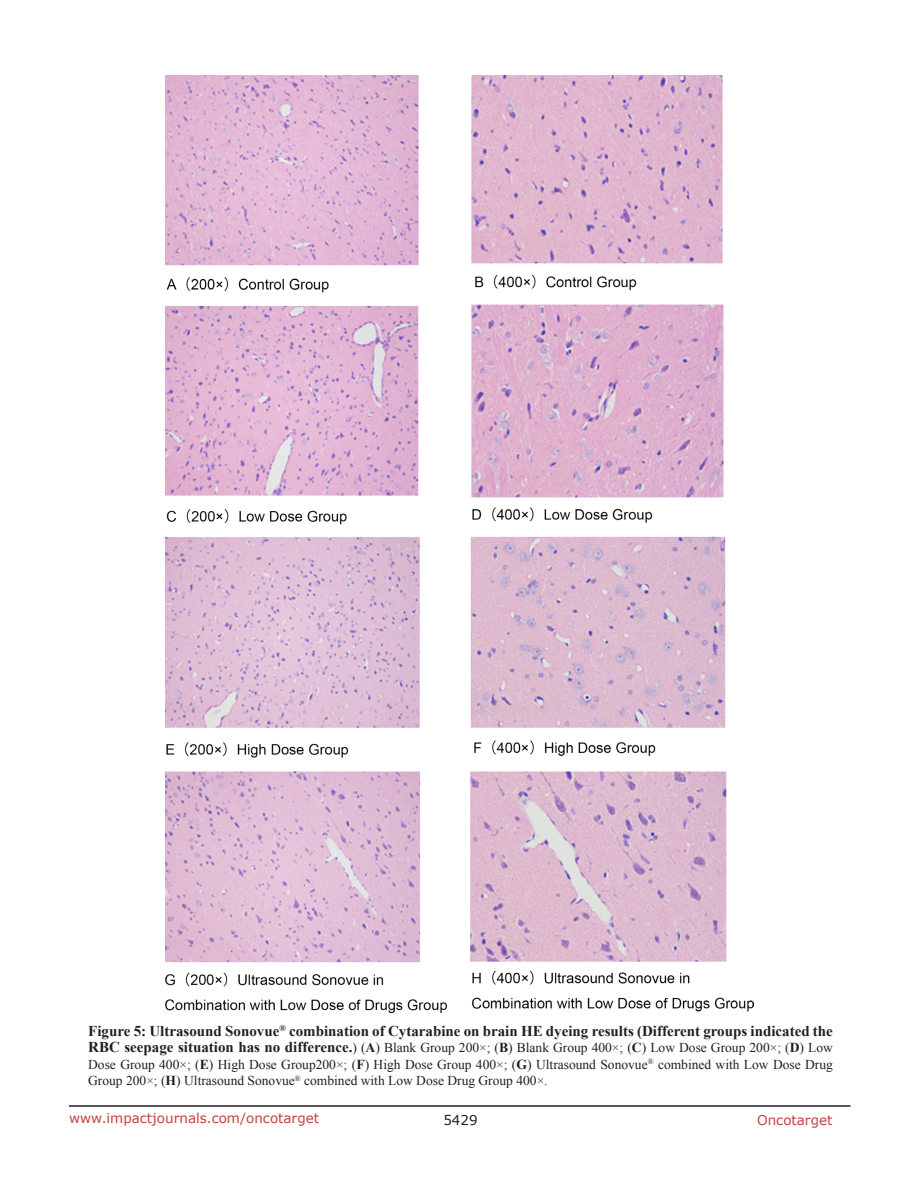
<style>
.page{position:relative;width:918px;height:1188px;background:#fff}
.page>*{position:absolute;margin:0;border:0;box-sizing:border-box;transform-origin:0 0}
.Figuretrx{font:700 15px "Times New Roman";color:#231f20}
.Figuretrx-2{font:13.5px/16.4px "Times New Roman";color:#231f20;text-align:justify}
.t1{font:13.5px "Verdana";color:#c24141}
.t2{font:13.5px "Verdana";color:#231f20}
.s1{font-weight:700;font-size:15px}
.s2{font-size:13.65px}
.s3{font-weight:700;font-size:13.65px}
</style>
<div class="page">
<hr style="left:69px;top:1105px;width:781px;height:2px;background:#231f20">
<img style="left:166px;top:76px;width:588px;height:937px">
<p class="Figuretrx" style="left:88px;top:1021px;width:746px">Figure 5: Ultrasound Sonovue<sup>®</sup> combination of Cytarabine on brain HE dyeing results (Different groups indicated the</p>
<p class="Figuretrx-2" style="left:88px;top:1039px;width:746px"><span class="s1">RBC seepage situation has no difference.</span>) <span class="s2">(</span><span class="s3">A</span><span class="s2">)</span> Blank Group 200×; <span class="s2">(</span><span class="s3">B</span><span class="s2">)</span> Blank Group 400×; <span class="s2">(</span><span class="s3">C</span><span class="s2">)</span> Low Dose Group 200×; <span class="s2">(</span><span class="s3">D</span><span class="s2">)</span> Low Dose Group 400×; <span class="s2">(</span><span class="s3">E</span><span class="s2">)</span> High Dose Group200×; <span class="s2">(</span><span class="s3">F</span><span class="s2">)</span> High Dose Group 400×; <span class="s2">(</span><span class="s3">G</span><span class="s2">)</span> Ultrasound Sonovue<sup>®</sup> combined with Low Dose Drug Group 200×; <span class="s2">(</span><span class="s3">H</span><span class="s2">)</span> Ultrasound Sonovue<sup>®</sup> combined with Low Dose Drug Group 400×.</p>
<p class="t1" style="left:69px;top:1109px;width:252px">www.impactjournals.com/oncotarget</p>
<p class="t2" style="left:443px;top:1111px;width:36px">5429</p>
<p class="t1" style="left:757px;top:1111px;width:77px">Oncotarget</p>
</div>
